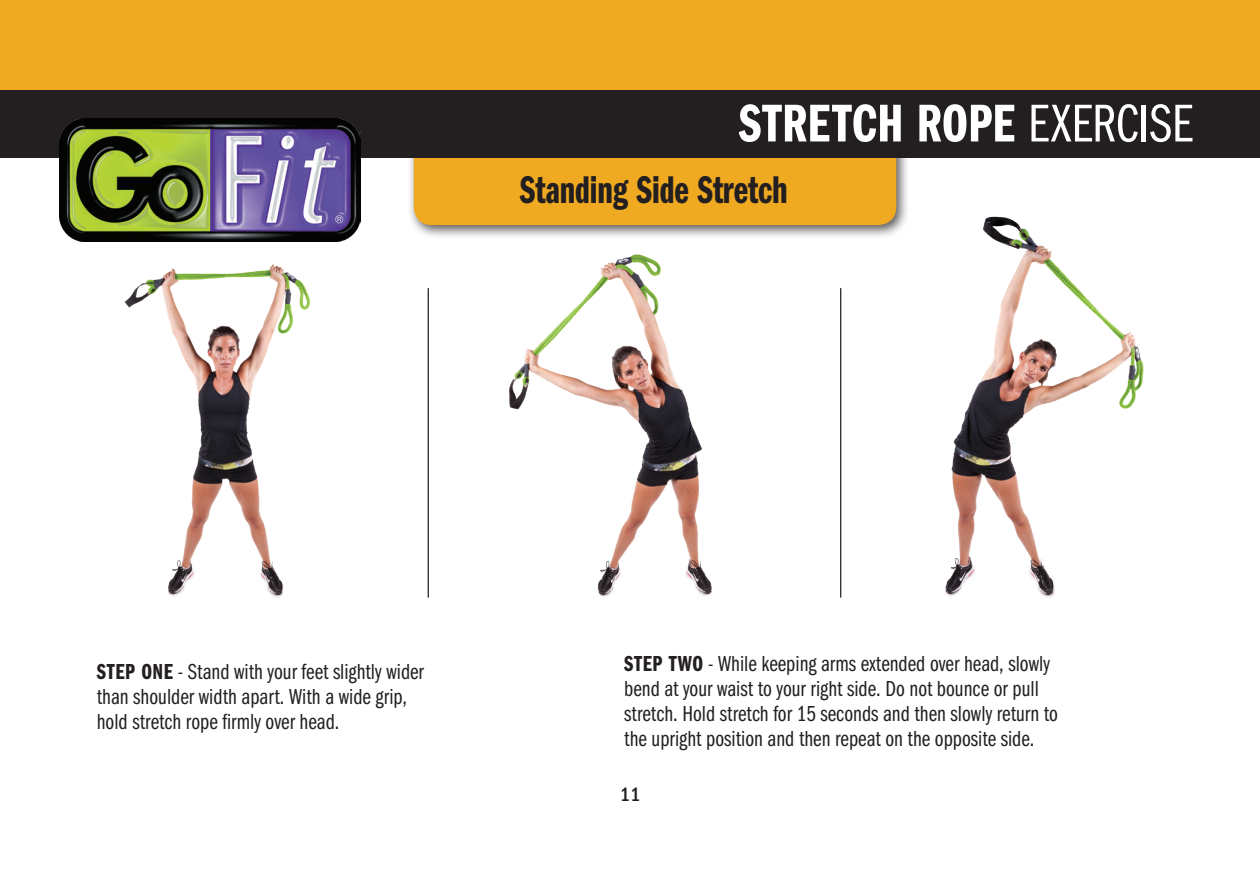
<style>
.page{position:relative;width:1260px;height:878px;background:#fff}
.page>*{position:absolute;margin:0;border:0;box-sizing:border-box;transform-origin:0 0}
.t1{font:55px "Franklin Gothic URW Com Dem";color:#fff}
.t2{font:40px "Franklin Gothic URW Com Dem";letter-spacing:-.005em;color:#231f20;scale:.95 1}
.t3{font:22.5px/25px "Franklin Gothic URW Com Boo";color:#231f20}
.t4{font:500 20px "Franklin Gothic URW Con";color:#231f20}
.s1{font-family:"Franklin Gothic URW Com Boo"}
.s2{font-family:"Franklin Gothic URW Com Dem"}
</style>
<div class="page">
<div style="left:407px;top:134px;width:503px;height:105px;background:#231f20;opacity:.75"></div>
<div style="left:414px;top:158px;width:482px;height:67px;background:#efaa22"></div>
<div style="left:0;top:0;width:1260px;height:158px;background:#efaa22"></div>
<div style="left:0;top:90px;width:1260px;height:68px;background:#231f20"></div>
<hr style="left:428px;top:288px;width:1px;height:309px;background:#231f20">
<hr style="left:840px;top:288px;width:1px;height:309px;background:#231f20">
<img style="left:124px;top:264px;width:187px;height:334px">
<img style="left:509px;top:254px;width:203px;height:343px">
<img style="left:908px;top:212px;width:236px;height:385px">
<img style="left:60px;top:119px;width:300px;height:123px">
<h1 class="t1" style="left:739px;top:92px;width:455px">STRETCH ROPE <span class="s1">EXERCISE</span></h1>
<h2 class="t2" style="left:520px;top:167px;width:284px">Standing Side Stretch</h2>
<p class="t3" style="left:97px;top:659px;width:329px"><span class="s2">STEP ONE</span> - Stand with your feet slightly wider than shoulder width apart. With a wide grip, hold stretch rope firmly over head.</p>
<p class="t3" style="left:624px;top:651px;width:435px"><span class="s2">STEP TWO</span> - While keeping arms extended over head, slowly bend at your waist to your right side. Do not bounce or pull stretch. Hold stretch for 15 seconds and then slowly return to the upright position and then repeat on the opposite side.</p>
<p class="t4" style="left:620px;top:781px;width:22px">11</p>
</div>
